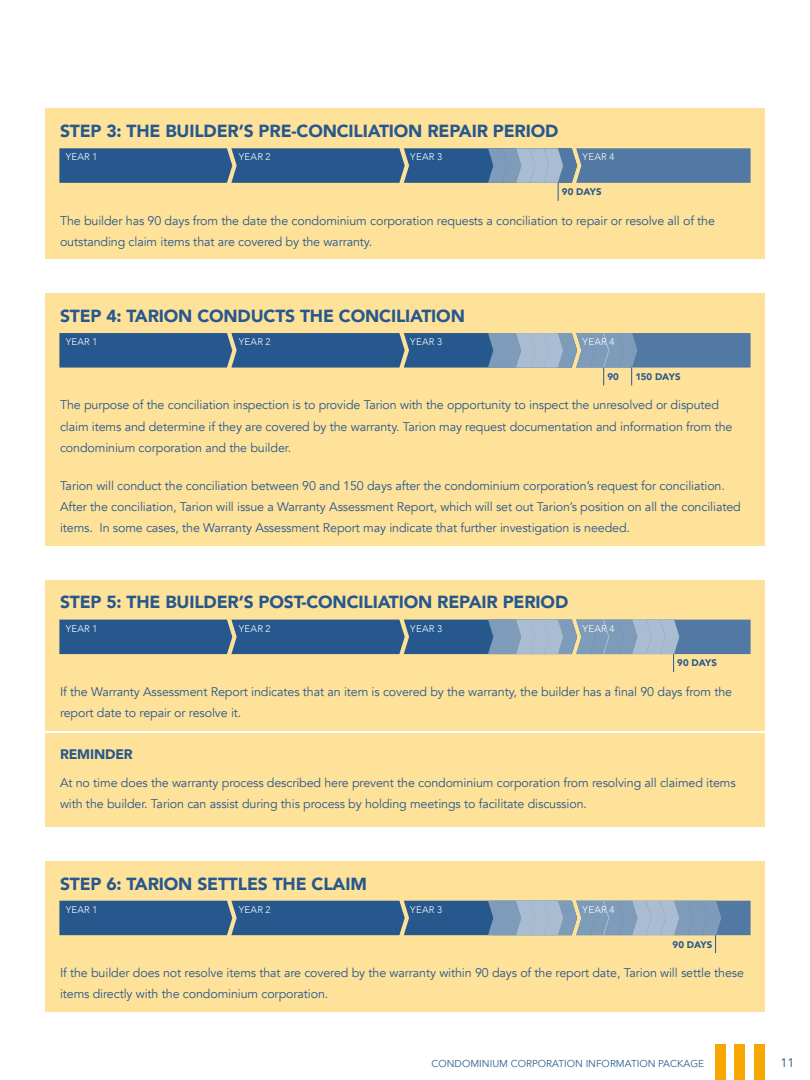
<style>
.page{position:relative;width:810px;height:1080px;background:#fff}
.page>*{position:absolute;margin:0;border:0;box-sizing:border-box;transform-origin:0 0}
.t1{font:900 17.5px "Avenir";letter-spacing:-.01em;color:#27588d}
.t2{font:900 13.75px "Avenir";letter-spacing:-.01em;color:#27588d}
.t3{font:12.5px/21.2px "Avenir";letter-spacing:-.01em;color:#27588d}
.t4{font:10px "Avenir";color:#276092}
.t5{font:300 9.62px "Avenir";letter-spacing:.025em;color:#fff}
.t6{font:900 9.62px "Avenir";letter-spacing:-.01em;color:#27588d}
</style>
<div class="page">
<div style="left:715px;top:1044px;width:11px;height:36px;background:#f7a800"></div>
<div style="left:734px;top:1044px;width:11px;height:36px;background:#f7a800"></div>
<div style="left:754px;top:1044px;width:11px;height:36px;background:#f7a800"></div>
<div style="left:45px;top:108px;width:720px;height:151px;background:#ffe29a"></div>
<div style="left:45px;top:293px;width:720px;height:253px;background:#ffe29a"></div>
<div style="left:45px;top:580px;width:720px;height:151px;background:#ffe29a"></div>
<div style="left:45px;top:734px;width:720px;height:93px;background:#ffe29a"></div>
<div style="left:45px;top:861px;width:720px;height:151px;background:#ffe29a"></div>
<svg style="left:59px;top:148px;width:692px;height:53px"></svg>
<svg style="left:59px;top:333px;width:692px;height:53px"></svg>
<svg style="left:59px;top:619px;width:692px;height:53px"></svg>
<svg style="left:59px;top:900px;width:692px;height:53px"></svg>
<h1 class="t1" style="left:60px;top:116px;width:500px">STEP 3: THE BUILDER’S PRE-CONCILIATION REPAIR PERIOD</h1>
<p class="t5" style="left:66px;top:151px;width:33px">YEAR 1</p>
<p class="t5" style="left:239px;top:151px;width:33px">YEAR 2</p>
<p class="t5" style="left:410px;top:151px;width:33px">YEAR 3</p>
<p class="t5" style="left:583px;top:151px;width:33px">YEAR 4</p>
<p class="t6" style="left:562px;top:184px;width:41px">90 DAYS</p>
<p class="t3" style="left:60px;top:210px;width:657px">The builder has 90 days from the date the condominium corporation requests a conciliation to repair or resolve all of the outstanding claim items that are covered by the warranty.</p>
<h1 class="t1" style="left:60px;top:301px;width:406px">STEP 4: TARION CONDUCTS THE CONCILIATION</h1>
<p class="t5" style="left:66px;top:336px;width:33px">YEAR 1</p>
<p class="t5" style="left:239px;top:336px;width:33px">YEAR 2</p>
<p class="t5" style="left:410px;top:336px;width:33px">YEAR 3</p>
<p class="t5" style="left:583px;top:336px;width:33px">YEAR 4</p>
<p class="t6" style="left:607px;top:368px;width:13px">90</p>
<p class="t6" style="left:635px;top:368px;width:47px">150 DAYS</p>
<p class="t3" style="left:60px;top:395px;width:674px">The purpose of the conciliation inspection is to provide Tarion with the opportunity to inspect the unresolved or disputed claim items and determine if they are covered by the warranty. Tarion may request documentation and information from the condominium corporation and the builder.</p>
<p class="t3" style="left:60px;top:475px;width:682px">Tarion will conduct the conciliation between 90 and 150 days after the condominium corporation’s request for conciliation.<br>After the conciliation, Tarion will issue a Warranty Assessment Report, which will set out Tarion’s position on all the conciliated items. In some cases, the Warranty Assessment Report may indicate that further investigation is needed.</p>
<h1 class="t1" style="left:60px;top:587px;width:510px">STEP 5: THE BUILDER’S POST-CONCILIATION REPAIR PERIOD</h1>
<p class="t5" style="left:66px;top:623px;width:33px">YEAR 1</p>
<p class="t5" style="left:239px;top:623px;width:33px">YEAR 2</p>
<p class="t5" style="left:410px;top:623px;width:33px">YEAR 3</p>
<p class="t5" style="left:583px;top:623px;width:33px">YEAR 4</p>
<p class="t6" style="left:677px;top:655px;width:41px">90 DAYS</p>
<p class="t3" style="left:60px;top:681px;width:674px">If the Warranty Assessment Report indicates that an item is covered by the warranty, the builder has a final 90 days from the report date to repair or resolve it.</p>
<p class="t2" style="left:60px;top:743px;width:74px">REMINDER</p>
<p class="t3" style="left:60px;top:772px;width:677px">At no time does the warranty process described here prevent the condominium corporation from resolving all claimed items with the builder. Tarion can assist during this process by holding meetings to facilitate discussion.</p>
<h1 class="t1" style="left:60px;top:868px;width:308px">STEP 6: TARION SETTLES THE CLAIM</h1>
<p class="t5" style="left:66px;top:904px;width:33px">YEAR 1</p>
<p class="t5" style="left:239px;top:904px;width:33px">YEAR 2</p>
<p class="t5" style="left:410px;top:904px;width:33px">YEAR 3</p>
<p class="t5" style="left:583px;top:904px;width:33px">YEAR 4</p>
<p class="t6" style="left:673px;top:936px;width:41px">90 DAYS</p>
<p class="t3" style="left:60px;top:962px;width:686px">If the builder does not resolve items that are covered by the warranty within 90 days of the report date, Tarion will settle these items directly with the condominium corporation.</p>
<p class="t4" style="left:431px;top:1058px;width:274px">CONDOMINIUM CORPORATION INFORMATION PACKAGE</p>
<p class="t3" style="left:781px;top:1052px;width:15px">11</p>
</div>
